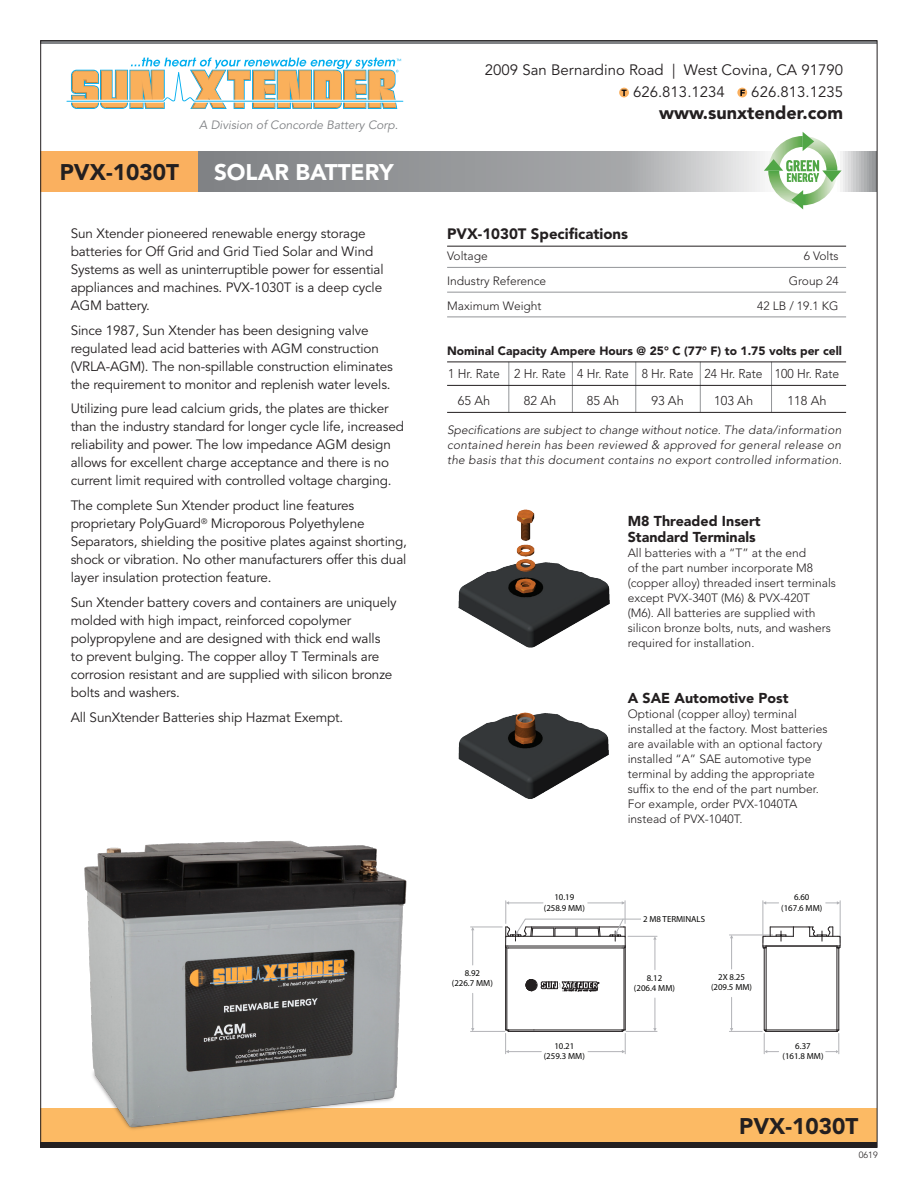
<style>
.page{position:relative;width:918px;height:1188px;background:#fff}
.page>*{position:absolute;margin:0;border:0;box-sizing:border-box;transform-origin:0 0}
.t1{font:900 22.5px "Avenir LT Std";color:#231f20}
.t2{font:900 22.5px "Avenir LT Std";color:#fff}
.t3{font:900 18px "Avenir LT Std";color:#231f20}
.t4{font:15px/22.5px "Avenir LT Std";color:#231f20}
.t5{font:900 15px "Avenir LT Std";color:#231f20}
.t6{font:900 14.25px/15.9px "Avenir LT Std";color:#231f20}
.t7{font:13.5px/18px "Avenir LT Std";letter-spacing:-.01em;color:#231f20}
.t8{font:300 12.75px/27px "Avenir LT Std";color:#231f20;scale:.95 1}
.t9{font:300 12.75px "Avenir LT Std";color:#231f20}
.t10{font:300 12px/15px "Avenir LT Std";color:#231f20}
.t11{font:italic 300 12px/15px "Avenir LT Std";letter-spacing:.02em;color:#231f20;text-align:justify}
.t12{font:900 12px "Avenir LT Std";color:#231f20}
.t13{font:italic 12px "Avenir LT Std";color:#808285}
.t14{font:300 9px "Avenir LT Std";color:#231f20}
.t15{font:8.85px/10.6px "Myriad Pro";color:#050504;text-align:center}
</style>
<div class="page">
<div style="left:40px;top:1108px;width:837px;height:34px;background:#fcba64"></div>
<div style="left:40px;top:1142px;width:837px;height:6px;background:#231f20"></div>
<hr style="left:508px;top:362px;width:1px;height:50px;background:#939598">
<hr style="left:572px;top:362px;width:1px;height:50px;background:#939598">
<hr style="left:635px;top:362px;width:1px;height:50px;background:#939598">
<hr style="left:700px;top:362px;width:1px;height:50px;background:#939598">
<hr style="left:771px;top:362px;width:1px;height:50px;background:#939598">
<hr style="left:447px;top:246px;width:399px;height:1px;background:#231f20">
<hr style="left:447px;top:267px;width:399px;height:1px;background:#939598">
<hr style="left:447px;top:292px;width:399px;height:1px;background:#939598">
<hr style="left:447px;top:317px;width:399px;height:1px;background:#939598">
<hr style="left:447px;top:362px;width:399px;height:1px;background:#231f20">
<hr style="left:447px;top:385px;width:399px;height:1px;background:#231f20">
<hr style="left:447px;top:412px;width:399px;height:1px;background:#231f20">
<svg style="left:198px;top:152px;width:677px;height:40px;background:#a2a4a6"></svg>
<div style="left:41px;top:152px;width:157px;height:40px;background:#fab05f"></div>
<svg style="left:40px;top:40px;width:838px;height:4px;background:#68686b"></svg>
<img style="left:458px;top:712px;width:151px;height:87px">
<img style="left:458px;top:509px;width:152px;height:139px">
<img style="left:84px;top:840px;width:403px;height:290px">
<svg style="left:764px;top:132px;width:78px;height:77px"></svg>
<svg style="left:526px;top:979px;width:73px;height:13px"></svg>
<hr style="left:534px;top:1030px;width:88px;height:1px;background:#231f20">
<hr style="left:624px;top:948px;width:1px;height:82px;background:#231f20">
<hr style="left:625px;top:947px;width:1px;height:83px;background:#231f20">
<hr style="left:507px;top:948px;width:1px;height:82px;background:#231f20">
<hr style="left:505px;top:947px;width:1px;height:83px;background:#231f20">
<hr style="left:509px;top:1031px;width:113px;height:1px;background:#231f20">
<hr style="left:471px;top:1031px;width:34px;height:1px;background:#b2b3b7">
<hr style="left:471px;top:927px;width:31px;height:1px;background:#b2b3b7">
<hr style="left:472px;top:993px;width:1px;height:37px;background:#b2b3b7">
<hr style="left:472px;top:929px;width:1px;height:36px;background:#b2b3b7">
<hr style="left:588px;top:1051px;width:35px;height:1px;background:#b2b3b7">
<hr style="left:508px;top:1051px;width:33px;height:1px;background:#b2b3b7">
<svg style="left:622px;top:1029px;width:4px;height:25px"></svg>
<svg style="left:505px;top:1029px;width:29px;height:25px"></svg>
<hr style="left:626px;top:1031px;width:31px;height:1px;background:#b2b3b7">
<hr style="left:655px;top:998px;width:1px;height:32px;background:#b2b3b7">
<hr style="left:655px;top:939px;width:1px;height:31px;background:#b2b3b7">
<hr style="left:729px;top:1031px;width:33px;height:1px;background:#b2b3b7">
<hr style="left:729px;top:935px;width:44px;height:1px;background:#b2b3b7">
<hr style="left:731px;top:997px;width:1px;height:33px;background:#b2b3b7">
<hr style="left:731px;top:937px;width:1px;height:32px;background:#b2b3b7">
<hr style="left:840px;top:901px;width:1px;height:42px;background:#b2b3b7">
<hr style="left:763px;top:901px;width:1px;height:42px;background:#b2b3b7">
<svg style="left:826px;top:901px;width:14px;height:4px"></svg>
<svg style="left:763px;top:901px;width:16px;height:4px"></svg>
<svg style="left:505px;top:901px;width:152px;height:48px"></svg>
<svg style="left:826px;top:1029px;width:14px;height:25px"></svg>
<hr style="left:839px;top:948px;width:1px;height:82px;background:#231f20">
<hr style="left:837px;top:947px;width:1px;height:83px;background:#231f20">
<svg style="left:763px;top:1029px;width:16px;height:25px"></svg>
<hr style="left:764px;top:948px;width:1px;height:82px;background:#231f20">
<hr style="left:766px;top:947px;width:1px;height:83px;background:#231f20">
<hr style="left:766px;top:1031px;width:71px;height:1px;background:#231f20">
<hr style="left:766px;top:1030px;width:71px;height:1px;background:#231f20">
<svg style="left:762px;top:926px;width:79px;height:23px"></svg>
<svg style="left:619px;top:88px;width:10px;height:9px"></svg>
<svg style="left:622px;top:90px;width:5px;height:6px"></svg>
<svg style="left:737px;top:88px;width:10px;height:9px"></svg>
<svg style="left:740px;top:90px;width:5px;height:6px"></svg>
<svg style="left:66px;top:57px;width:338px;height:52px"></svg>
<p class="t13" style="left:199px;top:118px;width:201px">A Division of Concorde Battery Corp.</p>
<h1 class="t1" style="left:60px;top:158px;width:121px">PVX-1030T</h1>
<h1 class="t2" style="left:214px;top:159px;width:181px">SOLAR BATTERY</h1>
<p class="t7" style="left:71px;top:225px;width:315px">Sun Xtender pioneered renewable energy storage batteries for Off Grid and Grid Tied Solar and Wind Systems as well as uninterruptible power for essential appliances and machines. PVX-1030T is a deep cycle AGM battery.</p>
<p class="t7" style="left:71px;top:321px;width:324px">Since 1987, Sun Xtender has been designing valve regulated lead acid batteries with AGM construction (VRLA-AGM). The non-spillable construction eliminates the requirement to monitor and replenish water levels.</p>
<p class="t7" style="left:71px;top:400px;width:335px">Utilizing pure lead calcium grids, the plates are thicker than the industry standard for longer cycle life, increased reliability and power. The low impedance AGM design allows for excellent charge acceptance and there is no current limit required with controlled voltage charging.</p>
<p class="t7" style="left:71px;top:497px;width:338px">The complete Sun Xtender product line features proprietary PolyGuard<sup>®</sup> Microporous Polyethylene Separators, shielding the positive plates against shorting, shock or vibration. No other manufacturers offer this dual layer insulation protection feature.</p>
<p class="t7" style="left:71px;top:594px;width:328px">Sun Xtender battery covers and containers are uniquely molded with high impact, reinforced copolymer polypropylene and are designed with thick end walls<br>to prevent bulging. The copper alloy T Terminals are corrosion resistant and are supplied with silicon bronze bolts and washers.</p>
<p class="t7" style="left:71px;top:708px;width:274px">All SunXtender Batteries ship Hazmat Exempt.</p>
<p class="t4" style="left:633px;top:59px;width:211px;text-indent:-148px">2009 San Bernardino Road | West Covina, CA 91790<br>626.813.1234</p>
<p class="t4" style="left:751px;top:81px;width:93px">626.813.1235</p>
<h2 class="t3" style="left:659px;top:102px;width:185px">www.sunxtender.com</h2>
<p class="t5" style="left:447px;top:225px;width:183px">PVX-1030T Specifications</p>
<p class="t10" style="left:447px;top:249px;width:42px">Voltage</p>
<p class="t10" style="left:804px;top:249px;width:36px">6 Volts</p>
<p class="t10" style="left:447px;top:273px;width:101px">Industry Reference</p>
<p class="t10" style="left:789px;top:273px;width:51px">Group 24</p>
<p class="t10" style="left:447px;top:298px;width:96px">Maximum Weight</p>
<p class="t10" style="left:757px;top:298px;width:83px">42 LB / 19.1 KG</p>
<p class="t12" style="left:447px;top:343px;width:396px">Nominal Capacity Ampere Hours @ 25° C (77° F) to 1.75 volts per cell</p>
<p class="t8" style="left:458px;top:360px;width:403px;text-indent:-10px">1 Hr. Rate 2 Hr. Rate 4 Hr. Rate 8 Hr. Rate 24 Hr. Rate 100 Hr. Rate<br>65 Ah</p>
<p class="t9" style="left:524px;top:393px;width:34px">82 Ah</p>
<p class="t9" style="left:587px;top:393px;width:34px">85 Ah</p>
<p class="t9" style="left:651px;top:393px;width:34px">93 Ah</p>
<p class="t9" style="left:714px;top:393px;width:41px">103 Ah</p>
<p class="t9" style="left:788px;top:393px;width:41px">118 Ah</p>
<p class="t11" style="left:447px;top:422px;width:396px">Specifications are subject to change without notice. The data/information contained herein has been reviewed &amp; approved for general release on the basis that this document contains no export controlled information.</p>
<p class="t6" style="left:628px;top:513px;width:134px">M8 Threaded Insert<br>Standard Terminals</p>
<p class="t10" style="left:628px;top:545px;width:210px">All batteries with a “T” at the end<br>of the part number incorporate M8 (copper alloy) threaded insert terminals except PVX-340T (M6) &amp; PVX-420T (M6). All batteries are supplied with silicon bronze bolts, nuts, and washers required for installation.</p>
<p class="t15" style="left:452px;top:967px;width:43px">8.92<br>(226.7 MM)</p>
<p class="t15" style="left:544px;top:892px;width:43px">10.19 (258.9 MM)</p>
<p class="t15" style="left:544px;top:1040px;width:43px">10.21 (259.3 MM)</p>
<p class="t6" style="left:628px;top:690px;width:162px">A SAE Automotive Post</p>
<p class="t10" style="left:628px;top:707px;width:201px">Optional (copper alloy) terminal installed at the factory. Most batteries are available with an optional factory installed “A” SAE automotive type terminal by adding the appropriate suffix to the end of the part number.<br>For example, order PVX-1040TA instead of PVX-1040T.</p>
<p class="t15" style="left:643px;top:913px;width:64px">2 M8 TERMINALS</p>
<p class="t15" style="left:634px;top:972px;width:43px">8.12<br>(206.4 MM)</p>
<p class="t15" style="left:711px;top:971px;width:43px">2X 8.25 (209.5 MM)</p>
<p class="t15" style="left:781px;top:892px;width:43px">6.60<br>(167.6 MM)</p>
<p class="t15" style="left:782px;top:1040px;width:43px">6.37<br>(161.8 MM)</p>
<h1 class="t1" style="left:739px;top:1113px;width:121px">PVX-1030T</h1>
<p class="t14" style="left:859px;top:1150px;width:20px">0619</p>
</div>
